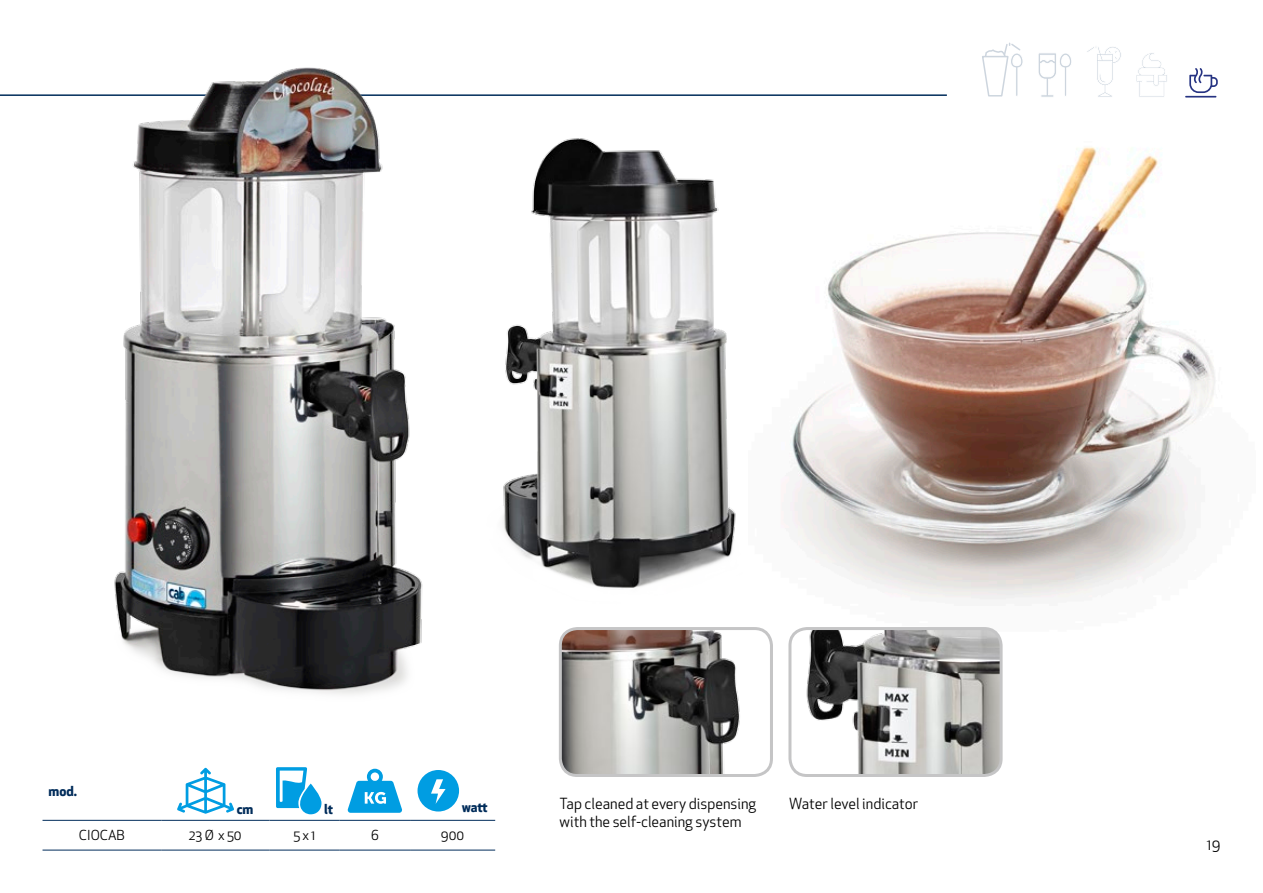
<style>
.page{position:relative;width:1263px;height:893px;background:#fff}
.page>*{position:absolute;margin:0;border:0;box-sizing:border-box;transform-origin:0 0}
.t1{font:15px/18px "Apex New";color:#000}
.t2{font:13.5px "Apex New";color:#000}
.t3{font:700 13.5px "Apex New";color:#002c5a}
</style>
<div class="page">
<img style="left:790px;top:147px;width:425px;height:526px">
<hr style="left:0;top:94px;width:947px;height:2px;background:#002c5a">
<hr style="left:43px;top:820px;width:118px;height:1px;background:#002c5a">
<hr style="left:161px;top:820px;width:108px;height:1px;background:#002c5a">
<hr style="left:269px;top:820px;width:71px;height:1px;background:#002c5a">
<hr style="left:340px;top:820px;width:70px;height:1px;background:#002c5a">
<hr style="left:410px;top:820px;width:85px;height:1px;background:#002c5a">
<hr style="left:43px;top:850px;width:118px;height:1px;background:#002c5a">
<hr style="left:161px;top:850px;width:108px;height:1px;background:#002c5a">
<hr style="left:269px;top:850px;width:71px;height:1px;background:#002c5a">
<hr style="left:340px;top:850px;width:70px;height:1px;background:#002c5a">
<hr style="left:410px;top:850px;width:85px;height:1px;background:#002c5a">
<svg style="left:177px;top:768px;width:57px;height:46px"></svg>
<svg style="left:276px;top:767px;width:45px;height:47px"></svg>
<svg style="left:347px;top:769px;width:55px;height:44px"></svg>
<svg style="left:417px;top:770px;width:42px;height:41px"></svg>
<img style="left:790px;top:628px;width:211px;height:146px">
<div style="left:788px;top:627px;width:214px;height:150px;border:3px solid #c5c5c6;border-radius:17px"></div>
<img style="left:560px;top:631px;width:209px;height:143px">
<div style="left:559px;top:627px;width:214px;height:150px;border:3px solid #c5c5c6;border-radius:17px"></div>
<img style="left:43px;top:67px;width:425px;height:628px">
<img style="left:502px;top:138px;width:234px;height:450px">
<svg style="left:1136px;top:53px;width:31px;height:44px"></svg>
<svg style="left:1038px;top:53px;width:34px;height:44px"></svg>
<svg style="left:1087px;top:47px;width:34px;height:50px"></svg>
<svg style="left:982px;top:42px;width:41px;height:55px"></svg>
<svg style="left:1185px;top:68px;width:33px;height:30px"></svg>
<p class="t3" style="left:49px;top:781px;width:30px">mod.</p>
<p class="t3" style="left:237px;top:799px;width:18px">cm</p>
<p class="t3" style="left:324px;top:800px;width:10px">lt</p>
<p class="t3" style="left:462px;top:797px;width:27px">watt</p>
<p class="t2" style="left:79px;top:827px;width:47px">CIOCAB</p>
<p class="t2" style="left:189px;top:827px;width:54px">23 Ø x 50</p>
<p class="t2" style="left:293px;top:827px;width:24px">5 x 1</p>
<p class="t2" style="left:371px;top:827px;width:9px">6</p>
<p class="t2" style="left:441px;top:827px;width:25px">900</p>
<p class="t1" style="left:560px;top:794px;width:198px">Tap cleaned at every dispensing with the self-cleaning system</p>
<p class="t1" style="left:789px;top:794px;width:131px">Water level indicator</p>
<p class="t1" style="left:1207px;top:836px;width:15px">19</p>
</div>
